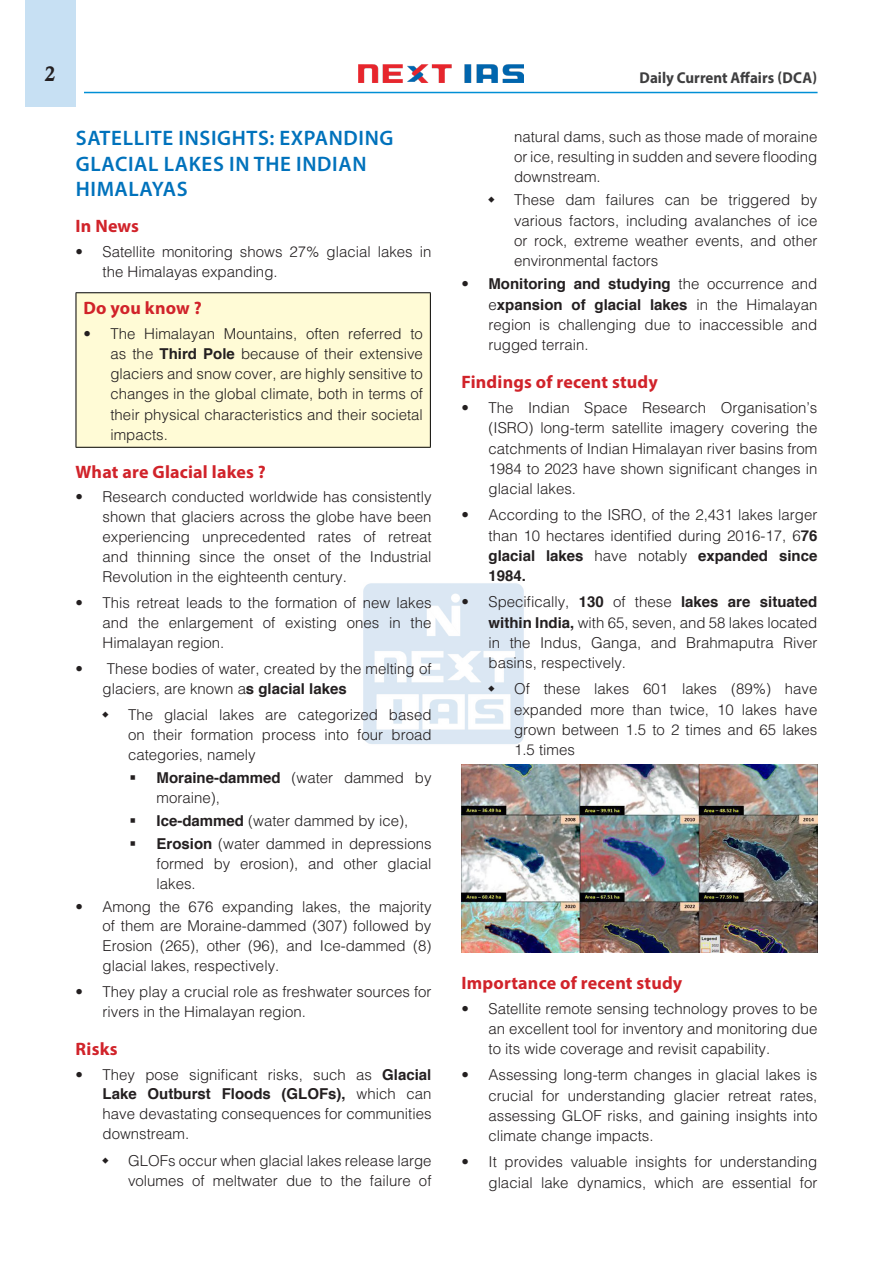
<style>
.page{position:relative;width:893px;height:1263px;background:#fff}
.page>*{position:absolute;margin:0;border:0;box-sizing:border-box;transform-origin:0 0}
.H-1{font:600 21px/25.2px "Myriad Pro";letter-spacing:.03em;color:#0072bc}
.t1{font:21px "Calis MT Bol";color:#231f20}
.H-2{font:700 18px "Myriad Pro";letter-spacing:.01em;color:#d1232a}
.t2{font:700 15.75px "Myriad Pro";color:#3e3e3f;scale:.95 1}
.t3{font:300 15px/20.2px "Helvetica";color:#231f20;text-align:justify}
.s1{font-weight:700}
</style>
<div class="page">
<div style="left:25px;top:0;width:51px;height:107px;background:#c7e0f3"></div>
<img style="left:359px;top:64px;width:165px;height:19px">
<hr style="left:84px;top:92px;width:733px;height:1px;background:#008fd5">
<img style="left:363px;top:583px;width:161px;height:161px">
<img style="left:461px;top:764px;width:356px;height:188px">
<div style="left:76px;top:293px;width:354px;height:154px;background:#fffbd6"></div>
<hr style="left:76px;top:292px;width:355px;height:1px;background:#000">
<hr style="left:76px;top:293px;width:1px;height:154px;background:#000">
<hr style="left:430px;top:293px;width:1px;height:154px;background:#000">
<hr style="left:76px;top:447px;width:355px;height:1px;background:#000">
<svg style="left:488px;top:686px;width:6px;height:6px"></svg>
<h1 class="t1" style="left:45px;top:62px;width:12px">2</h1>
<p class="t2" style="left:640px;top:67px;width:188px">Daily Current Affairs (DCA)</p>
<p class="H-1" style="left:76px;top:125px;width:319px">SATELLITE INSIGHTS: EXPANDING<br>GLACIAL LAKES IN THE INDIAN<br>HIMALAYAS</p>
<p class="H-2" style="left:76px;top:215px;width:65px">In News</p>
<p class="t3" style="left:103px;top:241px;width:330px;text-indent:-27px">• Satellite monitoring shows 27% glacial lakes in the Himalayas expanding.</p>
<p class="H-2" style="left:83px;top:296px;width:120px">Do you know ?</p>
<p class="t3" style="left:110px;top:323px;width:314px;text-indent:-27px">• The Himalayan Mountains, often referred to as the <span class="s1">Third Pole</span> because of their extensive glaciers and snow cover, are highly sensitive to changes in the global climate, both in terms of their physical characteristics and their societal impacts.</p>
<p class="H-2" style="left:76px;top:460px;width:192px">What are Glacial lakes ?</p>
<p class="t3" style="left:103px;top:487px;width:330px;text-indent:-27px">• Research conducted worldwide has consistently shown that glaciers across the globe have been experiencing unprecedented rates of retreat and thinning since the onset of the Industrial Revolution in the eighteenth century.</p>
<p class="t3" style="left:103px;top:592px;width:330px;text-indent:-27px">• This retreat leads to the formation of new lakes and the enlargement of existing ones in the Himalayan region.</p>
<p class="t3" style="left:103px;top:658px;width:330px;text-indent:-27px">• These bodies of water, created by the melting of glaciers, are known a<span class="s1">s glacial lakes</span></p>
<p class="t3" style="left:128px;top:704px;width:305px">The glacial lakes are categorized based on their formation process into four broad categories, namely</p>
<p class="t3" style="left:157px;top:767px;width:276px"><span class="s1">Moraine-dammed</span> (water dammed by moraine),</p>
<p class="t3" style="left:157px;top:810px;width:253px"><span class="s1">Ice-dammed</span> (water dammed by ice),</p>
<p class="t3" style="left:157px;top:833px;width:276px"><span class="s1">Erosion</span> (water dammed in depressions formed by erosion), and other glacial lakes.</p>
<p class="t3" style="left:103px;top:896px;width:330px;text-indent:-27px">• Among the 676 expanding lakes, the majority of them are Moraine-dammed (307) followed by Erosion (265), other (96), and Ice-dammed (8) glacial lakes, respectively.</p>
<p class="t3" style="left:103px;top:981px;width:330px;text-indent:-27px">• They play a crucial role as freshwater sources for rivers in the Himalayan region.</p>
<p class="H-2" style="left:76px;top:1037px;width:43px">Risks</p>
<p class="t3" style="left:103px;top:1064px;width:330px;text-indent:-27px">• They pose significant risks, such as <span class="s1">Glacial Lake Outburst Floods (GLOFs),</span> which can have devastating consequences for communities downstream.</p>
<p class="t3" style="left:128px;top:1150px;width:305px">GLOFs occur when glacial lakes release large volumes of meltwater due to the failure of</p>
<p class="t3" style="left:514px;top:126px;width:305px">natural dams, such as those made of moraine or ice, resulting in sudden and severe flooding downstream.</p>
<p class="t3" style="left:514px;top:189px;width:305px">These dam failures can be triggered by various factors, including avalanches of ice or rock, extreme weather events, and other environmental factors</p>
<p class="t3" style="left:488px;top:273px;width:330px;text-indent:-27px">• <span class="s1">Monitoring and studying</span> the occurrence and e<span class="s1">xpansion of glacial lakes</span> in the Himalayan region is challenging due to inaccessible and rugged terrain.</p>
<p class="H-2" style="left:461px;top:370px;width:198px">Findings of recent study</p>
<p class="t3" style="left:488px;top:397px;width:330px;text-indent:-27px">• The Indian Space Research Organisation’s (ISRO) long-term satellite imagery covering the catchments of Indian Himalayan river basins from 1984 to 2023 have shown significant changes in glacial lakes.</p>
<p class="t3" style="left:488px;top:504px;width:330px;text-indent:-27px">• According to the ISRO, of the 2,431 lakes larger than 10 hectares identified during 2016-17, 6<span class="s1">76 glacial lakes</span> have notably <span class="s1">expanded since 1984.</span></p>
<p class="t3" style="left:488px;top:591px;width:330px;text-indent:-27px">• Specifically, <span class="s1">130</span> of these <span class="s1">lakes are situated within India,</span> with 65, seven, and 58 lakes located in the Indus, Ganga, and Brahmaputra River basins, respectively.</p>
<p class="t3" style="left:514px;top:678px;width:305px">Of these lakes 601 lakes (89%) have expanded more than twice, 10 lakes have grown between 1.5 to 2 times and 65 lakes 1.5 times</p>
<p class="H-2" style="left:461px;top:971px;width:222px">Importance of recent study</p>
<p class="t3" style="left:488px;top:997px;width:330px;text-indent:-27px">• Satellite remote sensing technology proves to be an excellent tool for inventory and monitoring due to its wide coverage and revisit capability.</p>
<p class="t3" style="left:488px;top:1064px;width:330px;text-indent:-27px">• Assessing long-term changes in glacial lakes is crucial for understanding glacier retreat rates, assessing GLOF risks, and gaining insights into climate change impacts.</p>
<p class="t3" style="left:461px;top:1151px;width:357px;text-align:right">• It provides valuable insights for understanding glacial lake dynamics, which are essential for</p>
</div>
